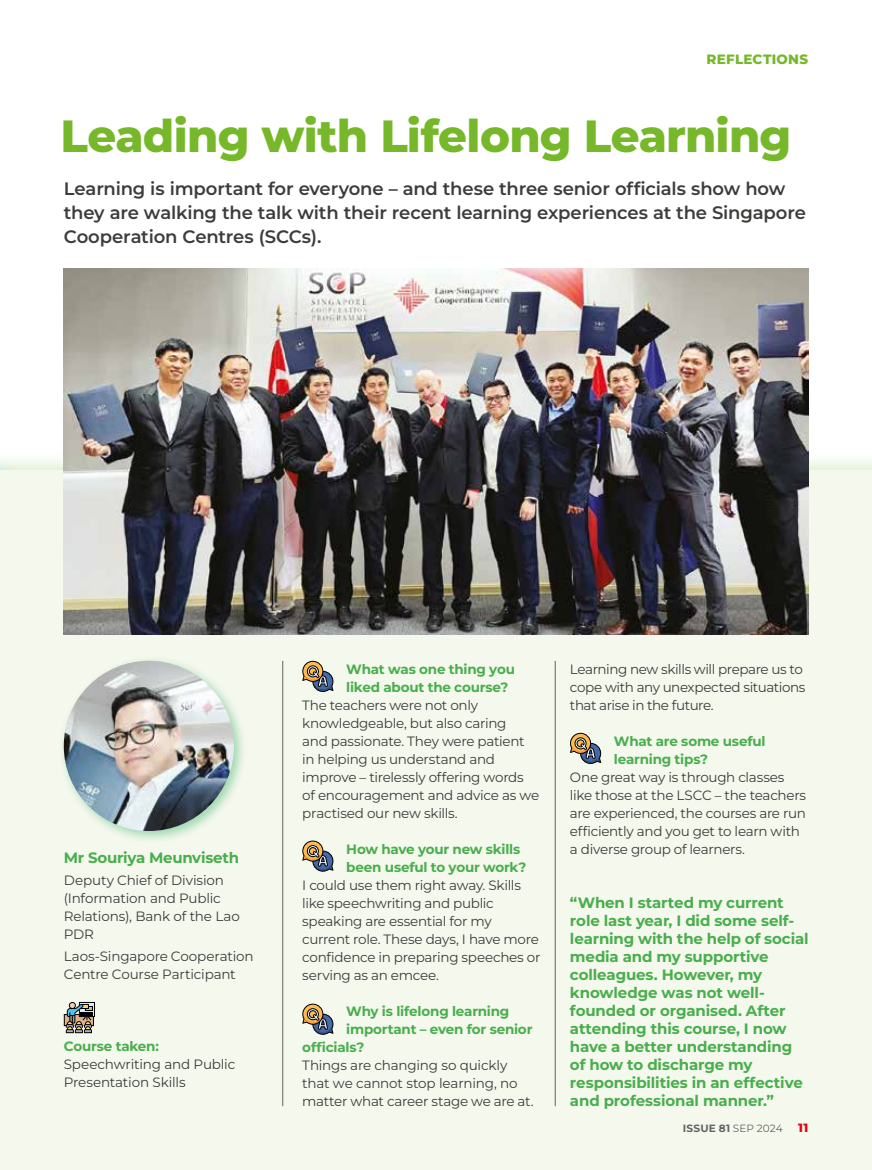
<style>
.page{position:relative;width:872px;height:1170px;background:#fff}
.page>*{position:absolute;margin:0;border:0;box-sizing:border-box;transform-origin:0 0}
.t1{font:800 45px "Montserrat";letter-spacing:-.015em;color:#76b82a}
.t2{font:600 18px/24px "Montserrat";letter-spacing:-.01em;color:#3c3c3b}
.t3{font:700 15px/18px "Montserrat";letter-spacing:-.01em;color:#49ae4d}
.t4{font:13.5px/18px "Montserrat";letter-spacing:-.02em;color:#3c3c3b}
.t5{font:700 13.5px/18px "Montserrat";letter-spacing:-.015em;color:#49ae4d}
.t6{font:800 13.5px "Montserrat";letter-spacing:.02em;color:#76b82a}
.t7{font:800 12px "Montserrat";color:#e30613}
.t8{font:700 10.5px "Montserrat";letter-spacing:.025em;color:#646363}
.s1{font-weight:400}
</style>
<div class="page">
<div style="left:0;top:470px;width:872px;height:699px;background:#f4f8ed"></div>
<hr style="left:282px;top:660px;width:1px;height:446px;background:#646363">
<img style="left:64px;top:269px;width:744px;height:365px">
<svg style="left:64px;top:1002px;width:31px;height:31px"></svg>
<div style="left:59px;top:656px;width:188px;height:188px;background:#009e3d;opacity:.35"></div>
<img style="left:64px;top:660px;width:170px;height:171px;border-radius:85px">
<svg style="left:302px;top:660px;width:31px;height:32px"></svg>
<hr style="left:555px;top:660px;width:1px;height:446px;background:#646363">
<svg style="left:570px;top:732px;width:31px;height:32px"></svg>
<svg style="left:302px;top:840px;width:31px;height:31px"></svg>
<svg style="left:302px;top:1003px;width:31px;height:31px"></svg>
<p class="t6" style="left:706px;top:50px;width:103px">REFLECTIONS</p>
<h1 class="t1" style="left:61px;top:106px;width:732px">Leading with Lifelong Learning</h1>
<h2 class="t2" style="left:64px;top:176px;width:743px">Learning is important for everyone – and these three senior officials show how they are walking the talk with their recent learning experiences at the Singapore<br>Cooperation Centres (SCCs).</h2>
<p class="t3" style="left:64px;top:847px;width:177px">Mr Souriya Meunviseth</p>
<p class="t4" style="left:64px;top:870px;width:177px">Deputy Chief of Division (Information and Public<br>Relations), Bank of the Lao<br>PDR</p>
<p class="t4" style="left:64px;top:946px;width:191px">Laos-Singapore Cooperation<br>Centre Course Participant</p>
<p class="t5" style="left:64px;top:1036px;width:97px">Course taken:</p>
<p class="t4" style="left:64px;top:1054px;width:173px">Speechwriting and Public<br>Presentation Skills</p>
<p class="t5" style="left:346px;top:659px;width:170px">What was one thing you liked about the course?</p>
<p class="t4" style="left:302px;top:695px;width:238px">The teachers were not only knowledgeable, but also caring<br>and passionate. They were patient in helping us understand and improve – tirelessly offering words of encouragement and advice as we practised our new skills.</p>
<p class="t5" style="left:346px;top:839px;width:182px">How have your new skills been useful to your work?</p>
<p class="t4" style="left:302px;top:875px;width:240px">I could use them right away. Skills like speechwriting and public speaking are essential for my current role. These days, I have more confidence in preparing speeches or serving as an emcee.</p>
<p class="t5" style="left:346px;top:1001px;width:165px">Why is lifelong learning</p>
<p class="t5" style="left:346px;top:1019px;width:188px">important – even for senior</p>
<p class="t5" style="left:302px;top:1037px;width:64px">officials?</p>
<p class="t4" style="left:302px;top:1055px;width:233px">Things are changing so quickly that we cannot stop learning, no matter what career stage we are at.</p>
<p class="t4" style="left:570px;top:659px;width:237px">Learning new skills will prepare us to cope with any unexpected situations that arise in the future.</p>
<p class="t5" style="left:614px;top:731px;width:153px">What are some useful learning tips?</p>
<p class="t4" style="left:570px;top:767px;width:238px">One great way is through classes like those at the LSCC – the teachers are experienced, the courses are run efficiently and you get to learn with a diverse group of learners.</p>
<p class="t3" style="left:570px;top:893px;width:240px">“When I started my current role last year, I did some self&shy;learning with the help of social media and my supportive colleagues. However, my knowledge was not well&shy;founded or organised. After attending this course, I now have a better understanding of how to discharge my responsibilities in an effective and professional manner.”</p>
<p class="t7" style="left:798px;top:1119px;width:12px">11</p>
<p class="t8" style="left:682px;top:1120px;width:101px">ISSUE 81 <span class="s1">SEP 2024</span></p>
</div>
